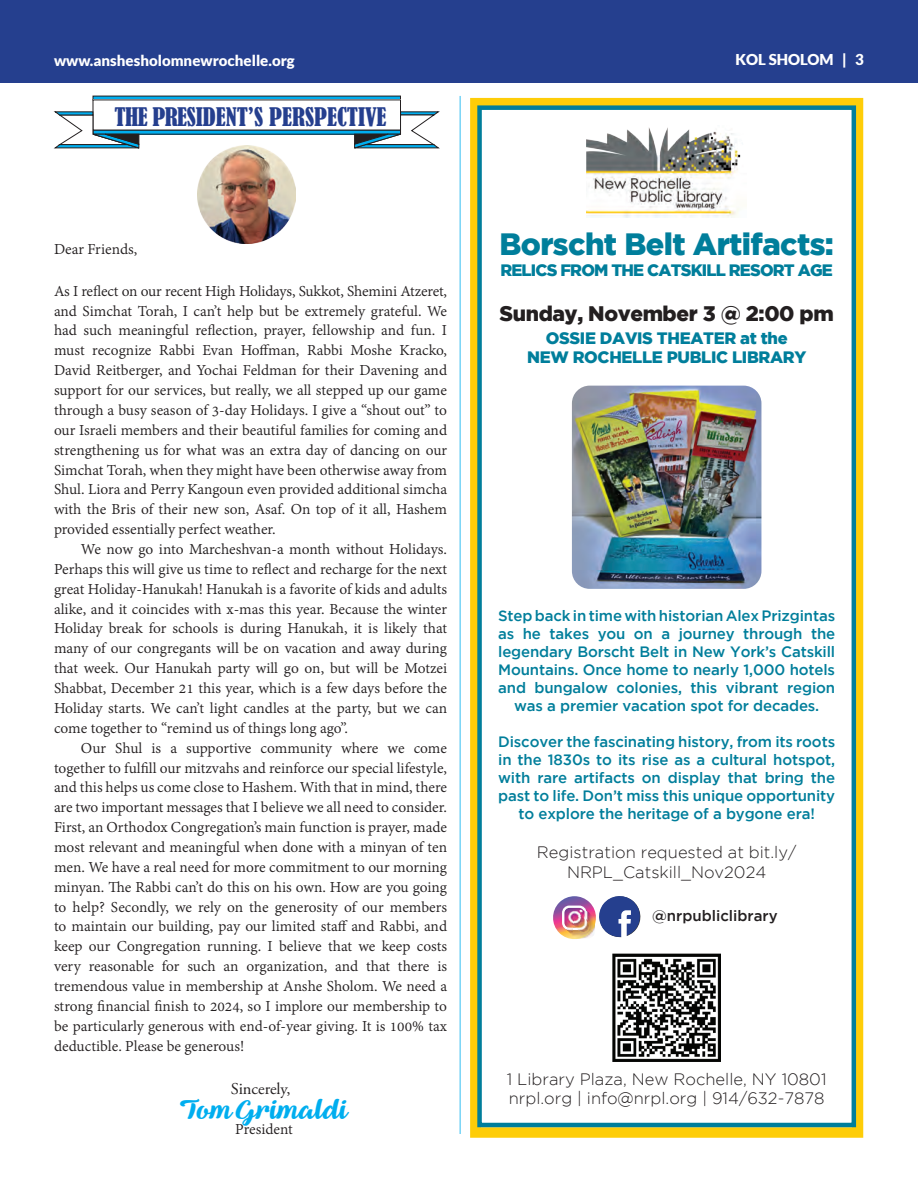
<style>
.page{position:relative;width:918px;height:1188px;background:#fff}
.page>*{position:absolute;margin:0;border:0;box-sizing:border-box;transform-origin:0 0}
.t1{font:900 30.75px "Gotham";letter-spacing:-.02em;color:#007e9b}
.t2{font:27px "Queenof Heaven";color:#00aeef}
.t3{font:condensed 24px "Bernard";color:#253f8e}
.t4{font:900 21px "Gotham";letter-spacing:-.02em;color:#231f20}
.t5{font:16.5px/19.8px "Adobe Devanagari";color:#231f20;text-align:justify}
.t6{font:300 16.5px/19.5px "Gotham";color:#231f20;text-align:center}
.t7{font:900 16.5px/19.5px "Gotham";letter-spacing:-.02em;color:#007e9b;text-align:center}
.t8{font:900 16.5px "Gotham";letter-spacing:-.05em;color:#007e9b}
.t9{font:16.5px "Adobe Garamond Pro";color:#231f20}
.t10{font:500 15px/18px "Gotham";letter-spacing:-.01em;color:#007e9b;text-align:center}
.t11{font:900 15px "Lato";color:#fff}
.t12{font:500 15px "Gotham";color:#231f20}
</style>
<div class="page">
<div style="left:0;top:0;width:918px;height:82px;background:#253f8e"></div>
<div style="left:470px;top:98px;width:393px;height:1040px;border:10px solid #fecd08"></div>
<div style="left:477px;top:105px;width:379px;height:1022px;border:4px solid #007e9b"></div>
<hr style="left:93px;top:130px;width:308px;height:4px;background:#00aeef">
<div style="left:93px;top:130px;width:308px;height:5px;border:1px solid #231f20"></div>
<svg style="left:354px;top:111px;width:86px;height:38px"></svg>
<svg style="left:53px;top:111px;width:91px;height:38px"></svg>
<hr style="left:460px;top:96px;width:1px;height:1038px;background:#00aeef">
<img style="left:198px;top:146px;width:98px;height:98px">
<img style="left:572px;top:386px;width:189px;height:203px">
<img style="left:613px;top:953px;width:107px;height:108px">
<img style="left:587px;top:127px;width:154px;height:91px">
<svg style="left:553px;top:896px;width:88px;height:43px"></svg>
<img style="left:567px;top:911px;width:28px;height:27px">
<p class="t11" style="left:54px;top:52px;width:242px">www.anshesholomnewrochelle.org</p>
<p class="t11" style="left:736px;top:51px;width:130px">KOL SHOLOM | 3</p>
<h3 class="t3" style="left:115px;top:102px;width:274px">THE PRESIDENT’S PERSPECTIVE</h3>
<p class="t5" style="left:54px;top:241px;width:85px">Dear Friends,</p>
<p class="t5" style="left:54px;top:282px;width:395px">As I reflect on our recent High Holidays, Sukkot, Shemini Atzeret, and Simchat Torah, I can’t help but be extremely grateful. We had such meaningful reflection, prayer, fellowship and fun. I must recognize Rabbi Evan Hoffman, Rabbi Moshe Kracko, David Reitberger, and Yochai Feldman for their Davening and support for our services, but really, we all stepped up our game through a busy season of 3-day Holidays. I give a “shout out” to our Israeli members and their beautiful families for coming and strengthening us for what was an extra day of dancing on our Simchat Torah, when they might have been otherwise away from Shul. Liora and Perry Kangoun even provided additional simcha with the Bris of their new son, Asaf. On top of it all, Hashem provided essentially perfect weather.</p>
<p class="t5" style="left:54px;top:541px;width:395px;text-indent:27px">We now go into Marcheshvan-a month without Holidays.<br>Perhaps this will give us time to reflect and recharge for the next great Holiday-Hanukah! Hanukah is a favorite of kids and adults alike, and it coincides with x-mas this year. Because the winter Holiday break for schools is during Hanukah, it is likely that many of our congregants will be on vacation and away during that week. Our Hanukah party will go on, but will be Motzei Shabbat, December 21 this year, which is a few days before the Holiday starts. We can’t light candles at the party, but we can come together to “remind us of things long ago”.</p>
<p class="t5" style="left:54px;top:739px;width:395px;text-indent:27px">Our Shul is a supportive community where we come together to fulfill our mitzvahs and reinforce our special lifestyle, and this helps us come close to Hashem. With that in mind, there are two important messages that I believe we all need to consider.<br>First, an Orthodox Congregation’s main function is prayer, made most relevant and meaningful when done with a minyan of ten men. We have a real need for more commitment to our morning minyan. The Rabbi can’t do this on his own. How are you going to help? Secondly, we rely on the generosity of our members to maintain our building, pay our limited staff and Rabbi, and keep our Congregation running. I believe that we keep costs very reasonable for such an organization, and that there is tremendous value in membership at Anshe Sholom. We need a strong financial finish to 2024, so I implore our membership to be particularly generous with end-of-year giving. It is 100% tax deductible. Please be generous!</p>
<p class="t9" style="left:231px;top:1079px;width:61px">Sincerely,</p>
<h2 class="t2" style="left:180px;top:1092px;width:169px">Tom Grimaldi</h2>
<p class="t5" style="left:235px;top:1121px;width:59px">President</p>
<h1 class="t1" style="left:499px;top:227px;width:336px">Borscht Belt Artifacts:</h1>
<p class="t8" style="left:500px;top:261px;width:334px">RELICS FROM THE CATSKILL RESORT AGE</p>
<p class="t4" style="left:500px;top:302px;width:336px">Sunday, November 3 @ 2:00 pm</p>
<p class="t7" style="left:527px;top:328px;width:281px">OSSIE DAVIS THEATER at the<br>NEW ROCHELLE PUBLIC LIBRARY</p>
<p class="t10" style="left:498px;top:607px;width:339px">Step back in time with historian Alex Prizgintas as he takes you on a journey through the legendary Borscht Belt in New York’s Catskill Mountains. Once home to nearly 1,000 hotels and bungalow colonies, this vibrant region was a premier vacation spot for decades.</p>
<p class="t10" style="left:498px;top:733px;width:339px">Discover the fascinating history, from its roots in the 1830s to its rise as a cultural hotspot, with rare artifacts on display that bring the past to life. Don’t miss this unique opportunity to explore the heritage of a bygone era!</p>
<p class="t6" style="left:537px;top:843px;width:261px">Registration requested at bit.ly/<br>NRPL_Catskill_Nov2024</p>
<p class="t12" style="left:652px;top:907px;width:127px">@nrpubliclibrary</p>
<p class="t6" style="left:507px;top:1069px;width:321px;text-align:left">1 Library Plaza, New Rochelle, NY 10801 nrpl.org | info@nrpl.org | 914/632-7878</p>
</div>
